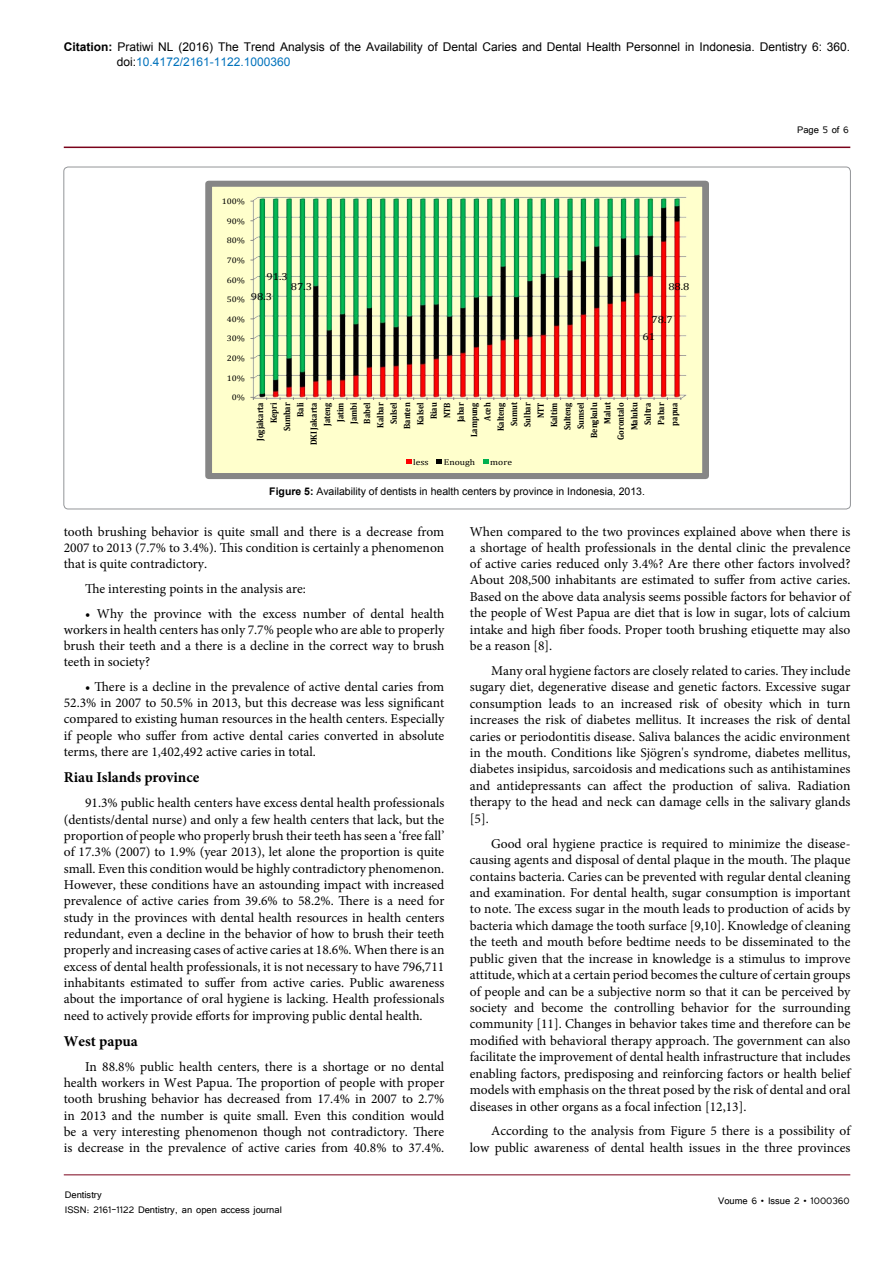
<style>
.page{position:relative;width:893px;height:1263px;background:#fff}
.page>*{position:absolute;margin:0;border:0;box-sizing:border-box;transform-origin:0 0}
.t1{font:700 15px "Minion Pro";color:#000}
.t2{font:13.5px/16.5px "Minion Pro";color:#000;text-align:justify}
.t3{font:12px/14.4px "Arial";color:#000}
.t4{font:12px/14.4px "Tunga";color:#000}
.t5{font:10.5px "Arial";color:#000}
.t6{font:10.05px "Cambria";color:#000;scale:1.13 1}
.t7{font:700 9.15px/13.4px "Cambria";color:#000;text-align:right;scale:.89 1}
.t8{font:8.55px "Cambria";color:#000;scale:1.13 1}
.t9{font:8.1px "Cambria";color:#000;scale:1.13 1}
.s1{font-weight:700}
.s2{color:#0072bc}
</style>
<div class="page">
<hr style="left:64px;top:147px;width:786px;height:1px;background:#7a031b">
<hr style="left:64px;top:1174px;width:786px;height:1px;background:#7a031b">
<div style="left:209px;top:184px;width:497px;height:292px;background:#ffc"></div>
<img style="left:251px;top:197px;width:436px;height:202px">
<svg style="left:406px;top:460px;width:5px;height:4px"></svg>
<svg style="left:437px;top:460px;width:5px;height:4px"></svg>
<svg style="left:483px;top:460px;width:5px;height:4px"></svg>
<div style="left:205px;top:181px;width:504px;height:298px;border:6px solid #868686"></div>
<p class="t3" style="left:117px;top:40px;width:735px;text-indent:-53px"><span class="s1">Citation:</span> Pratiwi NL (2016) The Trend Analysis of the Availability of Dental Caries and Dental Health Personnel in Indonesia. Dentistry 6: 360. doi:<span class="s2">10.4172/2161-1122.1000360</span></p>
<p class="t9" style="left:222px;top:197px;width:22px">100%</p>
<p class="t9" style="left:227px;top:216px;width:18px">90%</p>
<p class="t9" style="left:227px;top:236px;width:18px">80%</p>
<p class="t9" style="left:227px;top:255px;width:18px">70%</p>
<p class="t9" style="left:227px;top:275px;width:18px">60%</p>
<p class="t6" style="left:266px;top:270px;width:20px">91.3</p>
<p class="t6" style="left:291px;top:280px;width:20px">87.3</p>
<p class="t6" style="left:251px;top:291px;width:20px">98.3</p>
<p class="t9" style="left:227px;top:295px;width:18px">50%</p>
<p class="t9" style="left:227px;top:314px;width:18px">40%</p>
<p class="t9" style="left:227px;top:334px;width:18px">30%</p>
<p class="t9" style="left:227px;top:353px;width:18px">20%</p>
<p class="t9" style="left:227px;top:373px;width:18px">10%</p>
<p class="t6" style="left:668px;top:280px;width:20px">88.8</p>
<p class="t6" style="left:651px;top:314px;width:20px">78.7</p>
<p class="t6" style="left:642px;top:331px;width:13px">61</p>
<p class="t9" style="left:232px;top:393px;width:13px">0%</p>
<p class="t7" style="left:253px;top:445px;width:50px;rotate:-90deg">Jogjakarta<br>Kepri<br>Sumbar<br>Bali<br>DKI Jakarta<br>Jateng<br>Jatim<br>Jambi<br>Babel<br>Kalbar<br>Sulsel<br>Banten<br>Kalsel<br>Riau<br>NTB<br>Jabar<br>Lampung<br>Aceh<br>Kalteng<br>Sumut<br>Sulbar<br>NTT<br>Kaltim<br>Sulteng<br>Sumsel<br>Bengkulu<br>Malut<br>Gorontalo<br>Maluku<br>Sultra<br>Pabar papua</p>
<p class="t8" style="left:413px;top:457px;width:15px">less</p>
<p class="t8" style="left:444px;top:457px;width:29px">Enough</p>
<p class="t8" style="left:490px;top:457px;width:21px">more</p>
<p class="t5" style="left:269px;top:485px;width:377px"><span class="s1">Figure 5:</span> Availability of dentists in health centers by province in Indonesia, 2013.</p>
<p class="t4" style="left:797px;top:122px;width:53px">Page 5 of 6</p>
<p class="t2" style="left:64px;top:523px;width:382px">tooth brushing behavior is quite small and there is a decrease from 2007 to 2013 (7.7% to 3.4%). This condition is certainly a phenomenon that is quite contradictory.</p>
<p class="t2" style="left:85px;top:580px;width:222px">The interesting points in the analysis are:</p>
<p class="t2" style="left:64px;top:605px;width:382px;text-indent:21px">• Why the province with the excess number of dental health workers in health centers has only 7.7% people who are able to properly brush their teeth and a there is a decline in the correct way to brush teeth in society?</p>
<p class="t2" style="left:64px;top:679px;width:382px;text-indent:21px">• There is a decline in the prevalence of active dental caries from 52.3% in 2007 to 50.5% in 2013, but this decrease was less significant compared to existing human resources in the health centers. Especially if people who suffer from active dental caries converted in absolute terms, there are 1,402,492 active caries in total.</p>
<p class="t1" style="left:64px;top:767px;width:137px">Riau Islands province</p>
<p class="t2" style="left:64px;top:795px;width:382px;text-indent:21px">91.3% public health centers have excess dental health professionals (dentists/dental nurse) and only a few health centers that lack, but the proportion of people who properly brush their teeth has seen a ‘free fall’ of 17.3% (2007) to 1.9% (year 2013), let alone the proportion is quite small. Even this condition would be highly contradictory phenomenon.<br>However, these conditions have an astounding impact with increased prevalence of active caries from 39.6% to 58.2%. There is a need for study in the provinces with dental health resources in health centers redundant, even a decline in the behavior of how to brush their teeth properly and increasing cases of active caries at 18.6%. When there is an excess of dental health professionals, it is not necessary to have 796,711 inhabitants estimated to suffer from active caries. Public awareness about the importance of oral hygiene is lacking. Health professionals need to actively provide efforts for improving public dental health.</p>
<p class="t1" style="left:64px;top:1031px;width:76px">West papua</p>
<p class="t2" style="left:64px;top:1058px;width:382px;text-indent:21px">In 88.8% public health centers, there is a shortage or no dental health workers in West Papua. The proportion of people with proper tooth brushing behavior has decreased from 17.4% in 2007 to 2.7% in 2013 and the number is quite small. Even this condition would be a very interesting phenomenon though not contradictory. There is decrease in the prevalence of active caries from 40.8% to 37.4%.</p>
<p class="t4" style="left:65px;top:1187px;width:219px">Dentistry<br>ISSN: 2161-1122 Dentistry, an open access journal</p>
<p class="t2" style="left:470px;top:523px;width:382px">When compared to the two provinces explained above when there is a shortage of health professionals in the dental clinic the prevalence of active caries reduced only 3.4%? Are there other factors involved?<br>About 208,500 inhabitants are estimated to suffer from active caries.<br>Based on the above data analysis seems possible factors for behavior of the people of West Papua are diet that is low in sugar, lots of calcium intake and high fiber foods. Proper tooth brushing etiquette may also be a reason [8].</p>
<p class="t2" style="left:470px;top:662px;width:382px;text-indent:21px">Many oral hygiene factors are closely related to caries. They include sugary diet, degenerative disease and genetic factors. Excessive sugar consumption leads to an increased risk of obesity which in turn increases the risk of diabetes mellitus. It increases the risk of dental caries or periodontitis disease. Saliva balances the acidic environment in the mouth. Conditions like Sjögren's syndrome, diabetes mellitus, diabetes insipidus, sarcoidosis and medications such as antihistamines and antidepressants can affect the production of saliva. Radiation therapy to the head and neck can damage cells in the salivary glands [5].</p>
<p class="t2" style="left:470px;top:835px;width:382px;text-indent:21px">Good oral hygiene practice is required to minimize the disease&shy;causing agents and disposal of dental plaque in the mouth. The plaque contains bacteria. Caries can be prevented with regular dental cleaning and examination. For dental health, sugar consumption is important to note. The excess sugar in the mouth leads to production of acids by bacteria which damage the tooth surface [9,10]. Knowledge of cleaning the teeth and mouth before bedtime needs to be disseminated to the public given that the increase in knowledge is a stimulus to improve attitude, which at a certain period becomes the culture of certain groups of people and can be a subjective norm so that it can be perceived by society and become the controlling behavior for the surrounding community [11]. Changes in behavior takes time and therefore can be modified with behavioral therapy approach. The government can also facilitate the improvement of dental health infrastructure that includes enabling factors, predisposing and reinforcing factors or health belief models with emphasis on the threat posed by the risk of dental and oral diseases in other organs as a focal infection [12,13].</p>
<p class="t2" style="left:470px;top:1123px;width:382px;text-align:right">According to the analysis from Figure 5 there is a possibility of low public awareness of dental health issues in the three provinces</p>
<p class="t4" style="left:718px;top:1193px;width:133px">Voume 6 • Issue 2 • 1000360</p>
</div>
